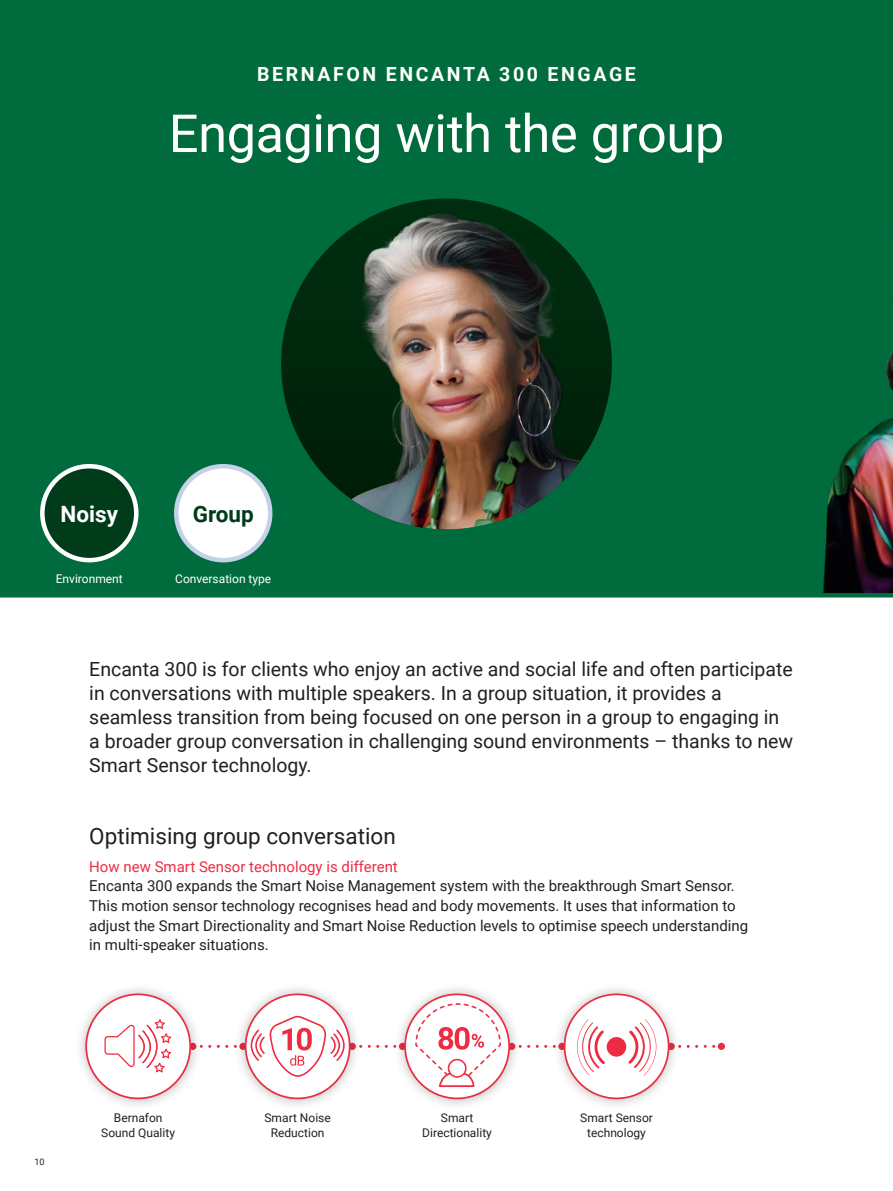
<style>
.page{position:relative;width:893px;height:1191px;background:#fff}
.page>*{position:absolute;margin:0;border:0;box-sizing:border-box;transform-origin:0 0}
.t1{font:52.5px "Roboto";letter-spacing:-.01em;color:#fff}
.t2{font:22.5px "Roboto";color:#231f20}
.t3{font:700 22.5px "Roboto";color:#fff}
.t4{font:700 22.5px "Roboto";color:#003c1a}
.t5{font:19.5px/24px "Roboto";color:#231f20}
.t6{font:700 19.5px "Roboto";letter-spacing:.135em;color:#fff}
.t7{font:15px/19.5px "Roboto";color:#231f20}
.t8{font:15px "Roboto";color:#ed2c41}
.t9{font:12px/15px "Roboto";color:#231f20;text-align:center}
.t10{font:12px "Roboto";color:#fff}
.t11{font:9px "Roboto";color:#231f20}
</style>
<div class="page">
<div style="left:0;top:0;width:893px;height:595px;background:#006c3e"></div>
<img style="left:823px;top:352px;width:70px;height:241px">
<img style="left:281px;top:198px;width:331px;height:331px;border-radius:165px">
<hr style="left:0;top:593px;width:893px;height:4px;background:#006c3e">
<svg style="left:521px;top:1044px;width:27px;height:3px"></svg>
<svg style="left:681px;top:1044px;width:37px;height:3px"></svg>
<div style="left:718px;top:1042px;width:7px;height:8px;background:#ed2c41;border-radius:50%"></div>
<div style="left:74px;top:982px;width:128px;height:128px;background:#231f20;opacity:.3"></div>
<svg style="left:85px;top:993px;width:109px;height:106px"></svg>
<div style="left:233px;top:982px;width:129px;height:128px;background:#231f20;opacity:.3"></div>
<svg style="left:201px;top:993px;width:152px;height:106px"></svg>
<div style="left:393px;top:982px;width:128px;height:128px;background:#231f20;opacity:.3"></div>
<svg style="left:361px;top:993px;width:152px;height:106px"></svg>
<div style="left:552px;top:982px;width:129px;height:128px;background:#231f20;opacity:.3"></div>
<div style="left:565px;top:994px;width:104px;height:104px;background:#fff;border-radius:50%"></div>
<div style="left:564px;top:993px;width:105px;height:106px;border:2px solid #ed2c41;border-radius:50%"></div>
<svg style="left:577px;top:1019px;width:80px;height:56px"></svg>
<div style="left:176px;top:466px;width:94px;height:94px;background:#fff;border-radius:50%"></div>
<div style="left:174px;top:464px;width:98px;height:98px;border:4px solid #c5d0e9;border-radius:50%"></div>
<div style="left:42px;top:466px;width:94px;height:94px;background:#003c1a;border-radius:50%"></div>
<div style="left:40px;top:464px;width:98px;height:98px;border:4px solid #fff;border-radius:50%"></div>
<p class="t6" style="left:257px;top:60px;width:380px">BERNAFON ENCANTA 300 ENGAGE</p>
<h1 class="t1" style="left:169px;top:97px;width:557px">Engaging with the group</h1>
<p class="t3" style="left:61px;top:498px;width:59px">Noisy</p>
<p class="t4" style="left:193px;top:498px;width:63px">Group</p>
<p class="t10" style="left:56px;top:571px;width:68px">Environment</p>
<p class="t10" style="left:175px;top:571px;width:98px">Conversation type</p>
<p class="t5" style="left:89px;top:656px;width:705px">Encanta 300 is for clients who enjoy an active and social life and often participate in conversations with multiple speakers. In a group situation, it provides a seamless transition from being focused on one person in a group to engaging in a broader group conversation in challenging sound environments – thanks to new Smart Sensor technology.</p>
<p class="t2" style="left:89px;top:820px;width:308px">Optimising group conversation</p>
<p class="t8" style="left:89px;top:856px;width:310px">How new Smart Sensor technology is different</p>
<p class="t7" style="left:89px;top:876px;width:660px">Encanta 300 expands the Smart Noise Management system with the breakthrough Smart Sensor.<br>This motion sensor technology recognises head and body movements. It uses that information to adjust the Smart Directionality and Smart Noise Reduction levels to optimise speech understanding in multi-speaker situations.</p>
<p class="t11" style="left:35px;top:1155px;width:12px">10</p>
<p class="t9" style="left:101px;top:1109px;width:75px">Bernafon<br>Sound Quality</p>
<p class="t9" style="left:265px;top:1109px;width:68px">Smart Noise<br>Reduction</p>
<p class="t9" style="left:422px;top:1109px;width:71px">Smart<br>Directionality</p>
<p class="t9" style="left:580px;top:1109px;width:74px">Smart Sensor technology</p>
</div>
